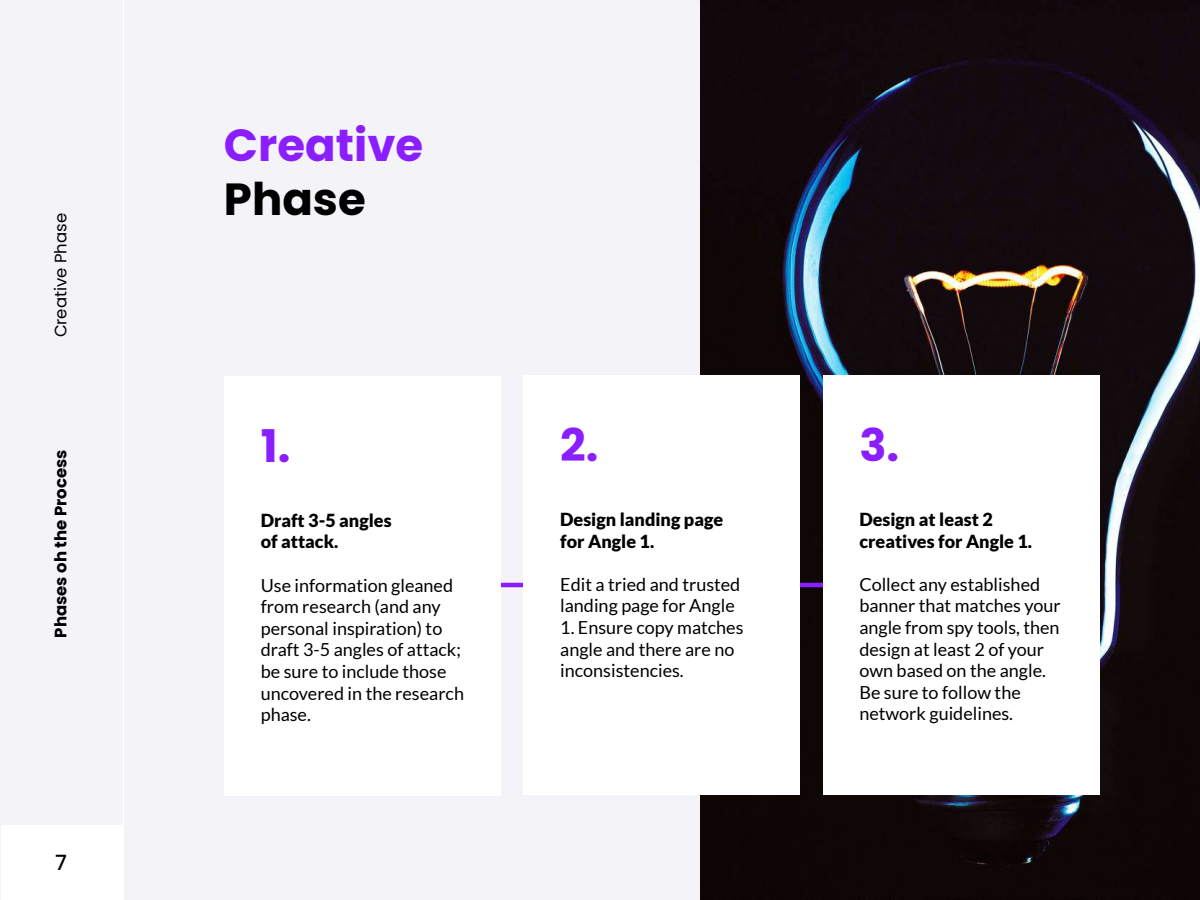
<style>
.page{position:relative;width:1200px;height:900px;background:#f3f3f8}
.page>*{position:absolute;margin:0;border:0;box-sizing:border-box;transform-origin:0 0}
.t1{font:700 45px "Poppins";color:#8b1eff}
.t2{font:700 45px "Poppins";color:#000}
.t3{font:500 21px "Poppins";color:#000}
.t4{font:18px/21.6px "Lato";color:#000}
.t5{font:900 18px/21.6px "Lato";color:#000}
.t6{font:700 16.5px "Poppins";color:#000}
.t7{font:16.5px "Poppins";color:#000}
</style>
<div class="page">
<hr style="left:123px;top:0;width:1px;height:900px;background:#fff">
<div style="left:1px;top:825px;width:122px;height:74px;background:#fff"></div>
<img style="left:700px;top:0;width:500px;height:900px">
<hr style="left:261px;top:583px;width:803px;height:4px;background:#8b1eff">
<div style="left:224px;top:376px;width:277px;height:420px;background:#fff"></div>
<div style="left:524px;top:375px;width:276px;height:420px;background:#fff"></div>
<div style="left:823px;top:375px;width:277px;height:420px;background:#fff"></div>
<p class="t7" style="left:51px;top:337px;width:126px;rotate:-90deg">Creative Phase</p>
<p class="t6" style="left:51px;top:638px;width:189px;rotate:-90deg">Phases oh the Process</p>
<p class="t3" style="left:55px;top:850px;width:13px">7</p>
<h1 class="t1" style="left:224px;top:119px;width:201px">Creative</h1>
<h1 class="t2" style="left:224px;top:173px;width:143px">Phase</h1>
<h1 class="t1" style="left:261px;top:420px;width:31px">1.</h1>
<h1 class="t1" style="left:560px;top:419px;width:40px">2.</h1>
<h1 class="t1" style="left:859px;top:419px;width:41px">3.</h1>
<p class="t5" style="left:261px;top:509px;width:132px">Draft 3-5 angles of attack.</p>
<p class="t4" style="left:261px;top:574px;width:205px">Use information gleaned from research (and any personal inspiration) to draft 3-5 angles of attack; be sure to include those uncovered in the research phase.</p>
<p class="t5" style="left:560px;top:508px;width:165px">Design landing page for Angle 1.</p>
<p class="t4" style="left:560px;top:573px;width:182px">Edit a tried and trusted landing page for Angle</p>
<p class="t4" style="left:560px;top:617px;width:185px">1. Ensure copy matches angle and there are no inconsistencies.</p>
<p class="t5" style="left:859px;top:508px;width:174px">Design at least 2 creatives for Angle 1.</p>
<p class="t4" style="left:859px;top:573px;width:203px">Collect any established banner that matches your angle from spy tools, then design at least 2 of your own based on the angle.<br>Be sure to follow the network guidelines.</p>
</div>
